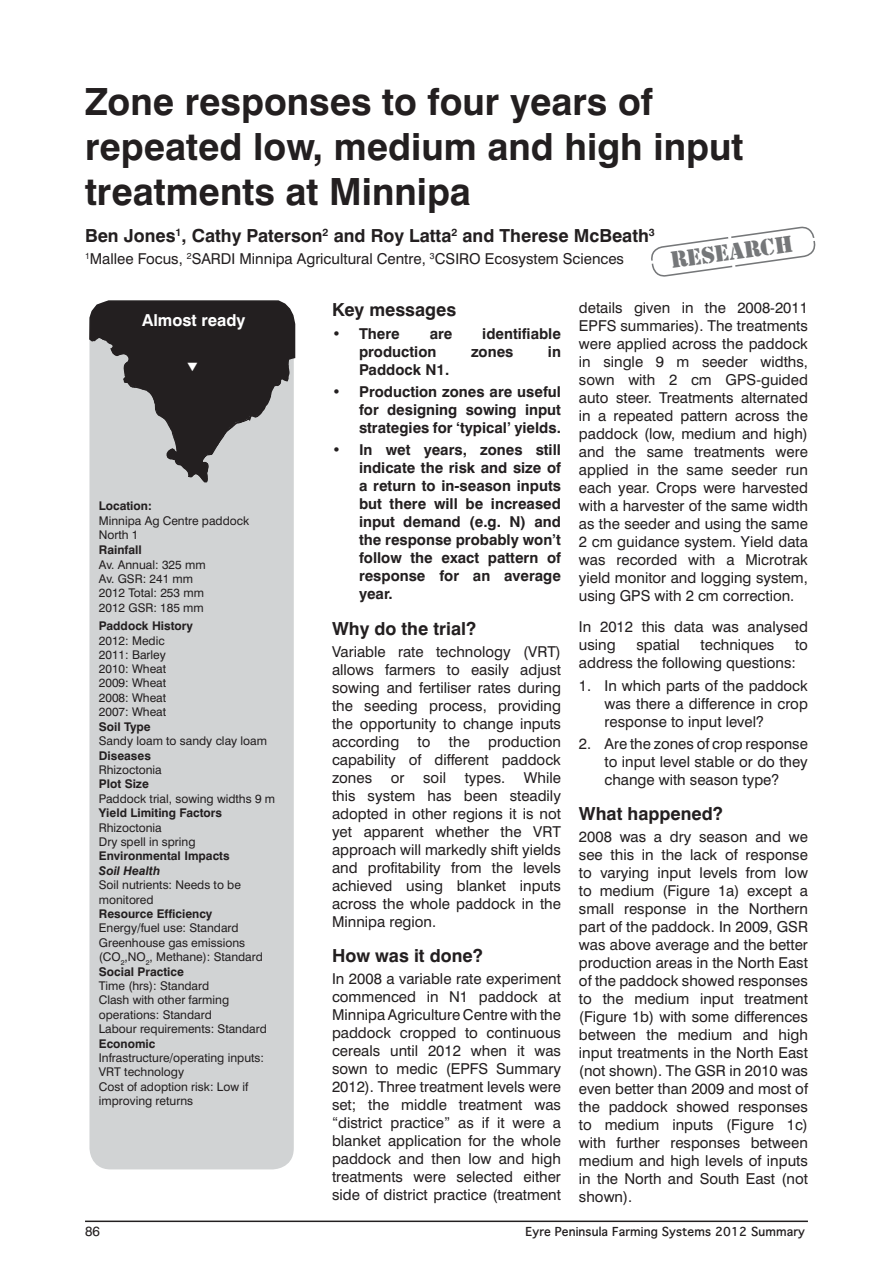
<style>
.page{position:relative;width:893px;height:1263px;background:#fff}
.page>*{position:absolute;margin:0;border:0;box-sizing:border-box;transform-origin:0 0}
.t1{font:700 37.5px/45px "Swiss 721 BT";color:#231f20}
.t2{font:21.75px "Stencil Std";color:#757779}
.t3{font:700 18px "Swiss 721 BT";color:#231f20}
.t4{font:700 16.5px "Swiss 721 BT";color:#fff}
.t5{font:15px/18px "Swiss 721 BT";color:#231f20;text-align:justify}
.t6{font:700 15px/18px "Swiss 721 BT";color:#231f20;text-align:justify}
.t7{font:13.5px "Swiss 721 BT";color:#231f20}
.t8{font:12px/14.4px "Swiss 721 BT";color:#231f20}
.t9{font:700 12px "Swiss 721 BT";color:#231f20}
.t10{font:700 12px "Thonburi";color:#231f20}
.t11{font:italic 700 12px "Swiss 721 BT";color:#231f20}
</style>
<div class="page">
<hr style="left:85px;top:1220px;width:723px;height:2px;background:#231f20">
<div style="left:89px;top:301px;width:205px;height:868px;background:#d1d3d4;border-radius:21px"></div>
<svg style="left:651px;top:226px;width:165px;height:51px"></svg>
<svg style="left:89px;top:300px;width:207px;height:182px"></svg>
<p class="t1" style="left:85px;top:79px;width:660px">Zone responses to four years of repeated low, medium and high input treatments at Minnipa</p>
<p class="t3" style="left:85px;top:224px;width:571px">Ben Jones<sup>1</sup>, Cathy Paterson<sup>2</sup> and Roy Latta<sup>2</sup> and Therese McBeath<sup>3</sup></p>
<p class="t5" style="left:85px;top:250px;width:541px"><sup>1</sup>Mallee Focus, <sup>2</sup>SARDI Minnipa Agricultural Centre, <sup>3</sup>CSIRO Ecosystem Sciences</p>
<p class="t2" style="left:669px;top:246px;width:125px;rotate:-8deg">Research</p>
<p class="t4" style="left:142px;top:310px;width:105px">Almost ready</p>
<p class="t9" style="left:99px;top:499px;width:54px">Location:</p>
<p class="t8" style="left:99px;top:513px;width:152px">Minnipa Ag Centre paddock<br>North 1</p>
<p class="t9" style="left:99px;top:543px;width:44px">Rainfall</p>
<p class="t8" style="left:99px;top:557px;width:108px">Av. Annual: 325 mm</p>
<p class="t8" style="left:99px;top:571px;width:96px">Av. GSR: 241 mm</p>
<p class="t8" style="left:99px;top:586px;width:107px">2012 Total: 253 mm</p>
<p class="t8" style="left:99px;top:600px;width:107px">2012 GSR: 185 mm</p>
<p class="t9" style="left:99px;top:619px;width:96px">Paddock History</p>
<p class="t8" style="left:99px;top:634px;width:67px">2012: Medic</p>
<p class="t8" style="left:99px;top:647px;width:69px">2011: Barley</p>
<p class="t8" style="left:99px;top:661px;width:69px">2010: Wheat</p>
<p class="t8" style="left:99px;top:676px;width:69px">2009: Wheat</p>
<p class="t8" style="left:99px;top:690px;width:69px">2008: Wheat</p>
<p class="t8" style="left:99px;top:705px;width:69px">2007: Wheat</p>
<p class="t9" style="left:99px;top:719px;width:53px">Soil Type</p>
<p class="t8" style="left:99px;top:733px;width:170px">Sandy loam to sandy clay loam</p>
<p class="t9" style="left:99px;top:748px;width:54px">Diseases</p>
<p class="t8" style="left:99px;top:762px;width:64px">Rhizoctonia</p>
<p class="t9" style="left:99px;top:777px;width:52px">Plot Size</p>
<p class="t8" style="left:99px;top:791px;width:178px">Paddock trial, sowing widths 9 m</p>
<p class="t9" style="left:99px;top:805px;width:125px">Yield Limiting Factors</p>
<p class="t8" style="left:99px;top:820px;width:64px">Rhizoctonia</p>
<p class="t8" style="left:99px;top:834px;width:98px">Dry spell in spring</p>
<p class="t9" style="left:99px;top:849px;width:132px">Environmental Impacts</p>
<p class="t11" style="left:99px;top:863px;width:63px">Soil Health</p>
<p class="t8" style="left:99px;top:877px;width:144px">Soil nutrients: Needs to be monitored</p>
<p class="t9" style="left:99px;top:906px;width:115px">Resource Efficiency</p>
<p class="t8" style="left:99px;top:921px;width:141px">Energy/fuel use: Standard</p>
<p class="t8" style="left:99px;top:935px;width:166px">Greenhouse gas emissions (CO<sub>2</sub>,NO<sub>2</sub>, Methane): Standard</p>
<p class="t9" style="left:99px;top:964px;width:87px">Social Practice</p>
<p class="t8" style="left:99px;top:978px;width:112px">Time (hrs): Standard</p>
<p class="t8" style="left:99px;top:993px;width:132px">Clash with other farming operations: Standard</p>
<p class="t8" style="left:99px;top:1021px;width:169px">Labour requirements: Standard</p>
<p class="t9" style="left:99px;top:1036px;width:58px">Economic</p>
<p class="t8" style="left:99px;top:1050px;width:167px">Infrastructure/operating inputs:<br>VRT technology</p>
<p class="t8" style="left:99px;top:1079px;width:151px">Cost of adoption risk: Low if improving returns</p>
<p class="t3" style="left:332px;top:299px;width:126px">Key messages</p>
<p class="t6" style="left:332px;top:324px;width:69px">• There</p>
<p class="t6" style="left:430px;top:324px;width:24px">are</p>
<p class="t6" style="left:482px;top:324px;width:80px">identifiable</p>
<p class="t6" style="left:359px;top:342px;width:79px">production</p>
<p class="t6" style="left:471px;top:342px;width:44px">zones</p>
<p class="t6" style="left:548px;top:342px;width:15px">in</p>
<p class="t6" style="left:359px;top:360px;width:92px">Paddock N1.</p>
<p class="t6" style="left:359px;top:382px;width:203px;text-indent:-27px">• Production zones are useful for designing sowing input strategies for ‘typical’ yields.</p>
<p class="t6" style="left:359px;top:441px;width:203px;text-indent:-27px">• In wet years, zones still indicate the risk and size of a return to in-season inputs but there will be increased input demand (e.g. N) and the response probably won’t follow the exact pattern of response for an average year.</p>
<p class="t3" style="left:332px;top:617px;width:146px">Why do the trial?</p>
<p class="t5" style="left:332px;top:642px;width:230px">Variable rate technology (VRT) allows farmers to easily adjust sowing and fertiliser rates during the seeding process, providing the opportunity to change inputs according to the production capability of different paddock zones or soil types. While this system has been steadily adopted in other regions it is not yet apparent whether the VRT approach will markedly shift yields and profitability from the levels achieved using blanket inputs across the whole paddock in the Minnipa region.</p>
<p class="t3" style="left:332px;top:944px;width:152px">How was it done?</p>
<p class="t5" style="left:332px;top:969px;width:230px">In 2008 a variable rate experiment commenced in N1 paddock at Minnipa Agriculture Centre with the paddock cropped to continuous cereals until 2012 when it was sown to medic (EPFS Summary 2012). Three treatment levels were set; the middle treatment was “district practice” as if it were a blanket application for the whole paddock and then low and high treatments were selected either side of district practice (treatment</p>
<p class="t5" style="left:579px;top:299px;width:230px">details given in the 2008-2011<br>EPFS summaries). The treatments were applied across the paddock in single 9 m seeder widths, sown with 2 cm GPS-guided auto steer. Treatments alternated in a repeated pattern across the paddock (low, medium and high) and the same treatments were applied in the same seeder run each year. Crops were harvested with a harvester of the same width as the seeder and using the same 2 cm guidance system. Yield data was recorded with a Microtrak yield monitor and logging system, using GPS with 2 cm correction.</p>
<p class="t5" style="left:579px;top:618px;width:230px">In 2012 this data was analysed using</p>
<p class="t5" style="left:636px;top:636px;width:45px">spatial</p>
<p class="t5" style="left:701px;top:636px;width:75px">techniques</p>
<p class="t5" style="left:579px;top:636px;width:230px;text-indent:216px">to address the following questions:</p>
<p class="t5" style="left:604px;top:676px;width:205px;text-indent:-26px">1. In which parts of the paddock was there a difference in crop response to input level?</p>
<p class="t5" style="left:604px;top:734px;width:205px;text-indent:-26px">2. Are the zones of crop response to input level stable or do they change with season type?</p>
<p class="t3" style="left:579px;top:802px;width:145px">What happened?</p>
<p class="t5" style="left:579px;top:827px;width:230px">2008 was a dry season and we see this in the lack of response to varying input levels from low to medium (Figure 1a) except a small response in the Northern part of the paddock. In 2009, GSR was above average and the better production areas in the North East of the paddock showed responses to the medium input treatment (Figure 1b) with some differences between the medium and high input treatments in the North East (not shown). The GSR in 2010 was even better than 2009 and most of the paddock showed responses to medium inputs (Figure 1c) with further responses between medium and high levels of inputs in the North and South East (not shown).</p>
<p class="t7" style="left:85px;top:1223px;width:16px">86</p>
<p class="t10" style="left:526px;top:1222px;width:281px">Eyre Peninsula Farming Systems 2012 Summary</p>
</div>
